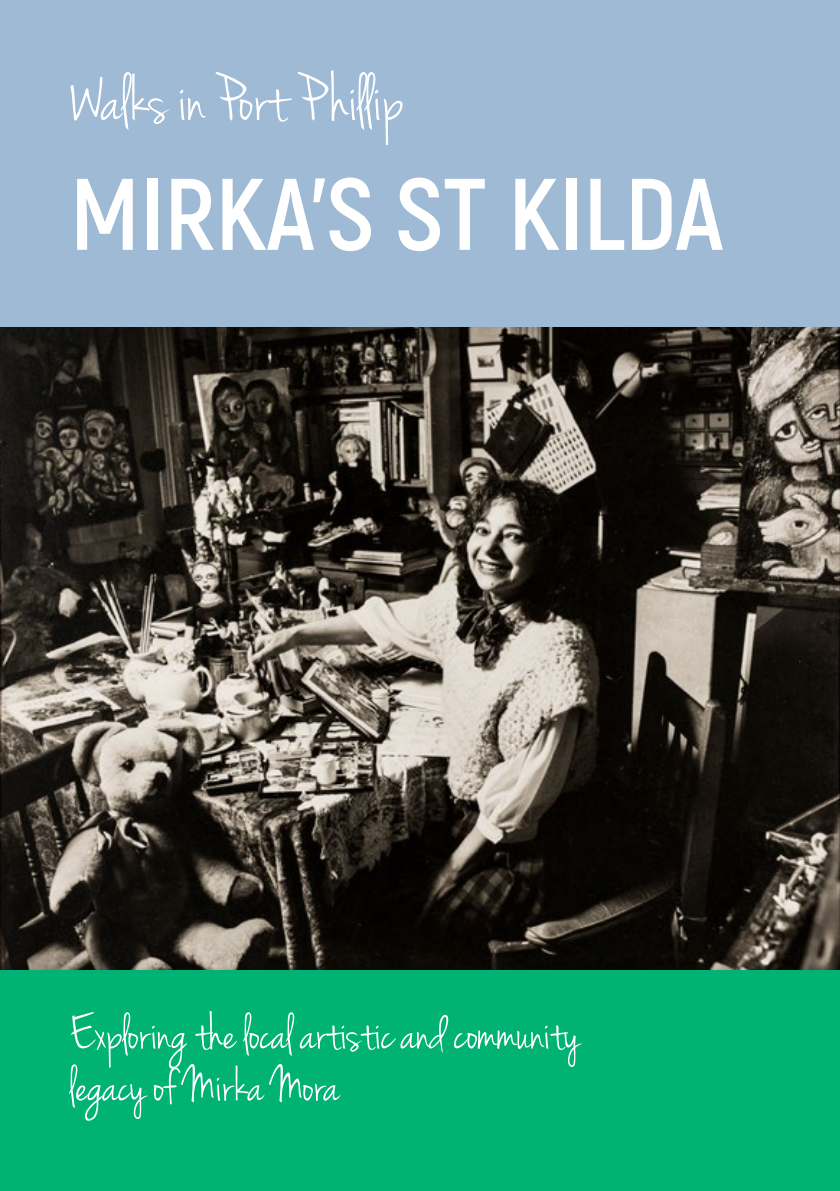
<style>
.page{position:relative;width:840px;height:1191px;background:#fff}
.page>*{position:absolute;margin:0;border:0;box-sizing:border-box;transform-origin:0 0}
.t1{font:700 101.4px "Akrobat";color:#fff}
.t2{font:68.8px "Jenna Sue Pro";color:#fff}
.t3{font:52px/52px "Jenna Sue Pro";letter-spacing:-.005em;color:#fff}
</style>
<div class="page">
<div style="left:0;top:969px;width:839px;height:222px;background:#00b374"></div>
<img style="left:0;top:326px;width:839px;height:643px">
<div style="left:0;top:0;width:839px;height:326px;background:#9fbad5"></div>
<h2 class="t2" style="left:70px;top:60px;width:336px">Walks in Port P hillip</h2>
<h1 class="t1" style="left:70px;top:151px;width:654px">MIRKA’S ST KILDA</h1>
<p class="t3" style="left:70px;top:1010px;width:511px">Exploring the local artistic and community legacy of Mirka Mora</p>
</div>
